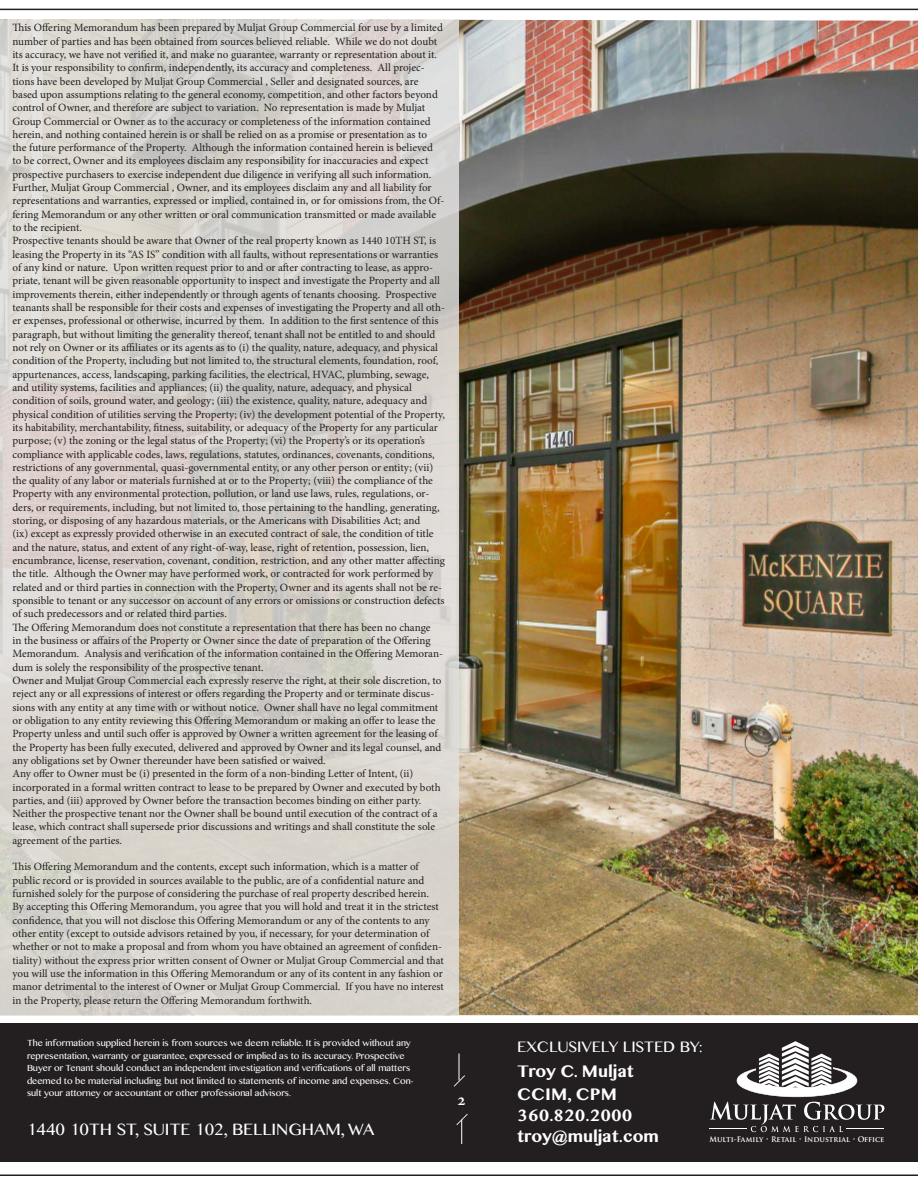
<style>
.page{position:relative;width:918px;height:1188px;background:#fff}
.page>*{position:absolute;margin:0;border:0;box-sizing:border-box;transform-origin:0 0}
.t1{font:700 19.5px/21.5px "Khmer MN";color:#fff}
.t2{font:19.5px "Khmer MN";color:#fff}
.t3{font:18px "Khmer MN";color:#fff}
.t4{font:700 16.5px "Adobe Hebrew";color:#fff}
.t5{font:11.1px/13.4px "Minion Pro";color:#231f20}
.t6{font:10.5px/12.6px "Khmer MN";color:#fff}
.t7{font:700 7.5px "Trajan Pro";color:#fff}
</style>
<div class="page">
<div style="left:0;top:1024px;width:918px;height:138px;background:#231f20"></div>
<hr style="left:0;top:1174px;width:918px;height:2px;background:#231f20">
<svg style="left:710px;top:1041px;width:174px;height:91px"></svg>
<svg style="left:453px;top:1054px;width:12px;height:33px"></svg>
<svg style="left:456px;top:1113px;width:12px;height:31px"></svg>
<hr style="left:0;top:9px;width:918px;height:1px;background:#231f20">
<img style="left:459px;top:19px;width:459px;height:996px">
<svg style="left:0;top:19px;width:459px;height:996px;fill:#d9d4cd"></svg>
<p class="t5" style="left:12px;top:21px;width:433px">This Offering Memorandum has been prepared by Muljat Group Commercial for use by a limited number of parties and has been obtained from sources believed reliable. While we do not doubt its accuracy, we have not verified it, and make no guarantee, warranty or representation about it.<br>It is your responsibility to confirm, independently, its accuracy and completeness. All projec&shy;tions have been developed by Muljat Group Commercial , Seller and designated sources, are based upon assumptions relating to the general economy, competition, and other factors beyond control of Owner, and therefore are subject to variation. No representation is made by Muljat Group Commercial or Owner as to the accuracy or completeness of the information contained herein, and nothing contained herein is or shall be relied on as a promise or presentation as to<br>the future performance of the Property. Although the information contained herein is believed to be correct, Owner and its employees disclaim any responsibility for inaccuracies and expect prospective purchasers to exercise independent due diligence in verifying all such information.<br>Further, Muljat Group Commercial , Owner, and its employees disclaim any and all liability for representations and warranties, expressed or implied, contained in, or for omissions from, the Of&shy;fering Memorandum or any other written or oral communication transmitted or made available to the recipient.</p>
<p class="t5" style="left:12px;top:234px;width:434px">Prospective tenants should be aware that Owner of the real property known as 1440 10TH ST, is leasing the Property in its “AS IS” condition with all faults, without representations or warranties of any kind or nature. Upon written request prior to and or after contracting to lease, as appro&shy;priate, tenant will be given reasonable opportunity to inspect and investigate the Property and all improvements therein, either independently or through agents of tenants choosing. Prospective teanants shall be responsible for their costs and expenses of investigating the Property and all oth&shy;er expenses, professional or otherwise, incurred by them. In addition to the first sentence of this paragraph, but without limiting the generality thereof, tenant shall not be entitled to and should not rely on Owner or its affiliates or its agents as to (i) the quality, nature, adequacy, and physical condition of the Property, including but not limited to, the structural elements, foundation, roof, appurtenances, access, landscaping, parking facilities, the electrical, HVAC, plumbing, sewage, and utility systems, facilities and appliances; (ii) the quality, nature, adequacy, and physical condition of soils, ground water, and geology; (iii) the existence, quality, nature, adequacy and physical condition of utilities serving the Property; (iv) the development potential of the Property, its habitability, merchantability, fitness, suitability, or adequacy of the Property for any particular purpose; (v) the zoning or the legal status of the Property; (vi) the Property’s or its operation’s compliance with applicable codes, laws, regulations, statutes, ordinances, covenants, conditions, restrictions of any governmental, quasi-governmental entity, or any other person or entity; (vii) the quality of any labor or materials furnished at or to the Property; (viii) the compliance of the Property with any environmental protection, pollution, or land use laws, rules, regulations, or&shy;ders, or requirements, including, but not limited to, those pertaining to the handling, generating, storing, or disposing of any hazardous materials, or the Americans with Disabilities Act; and<br>(ix) except as expressly provided otherwise in an executed contract of sale, the condition of title and the nature, status, and extent of any right-of-way, lease, right of retention, possession, lien, encumbrance, license, reservation, covenant, condition, restriction, and any other matter affecting the title. Although the Owner may have performed work, or contracted for work performed by related and or third parties in connection with the Property, Owner and its agents shall not be re&shy;sponsible to tenant or any successor on account of any errors or omissions or construction defects of such predecessors and or related third parties.</p>
<p class="t5" style="left:12px;top:621px;width:432px">The Offering Memorandum does not constitute a representation that there has been no change<br>in the business or affairs of the Property or Owner since the date of preparation of the Offering Memorandum. Analysis and verification of the information contained in the Offering Memoran&shy;dum is solely the responsibility of the prospective tenant.</p>
<p class="t5" style="left:12px;top:674px;width:430px">Owner and Muljat Group Commercial each expressly reserve the right, at their sole discretion, to reject any or all expressions of interest or offers regarding the Property and or terminate discus&shy;sions with any entity at any time with or without notice. Owner shall have no legal commitment or obligation to any entity reviewing this Offering Memorandum or making an offer to lease the Property unless and until such offer is approved by Owner a written agreement for the leasing of the Property has been fully executed, delivered and approved by Owner and its legal counsel, and any obligations set by Owner thereunder have been satisfied or waived.</p>
<p class="t5" style="left:12px;top:767px;width:430px">Any offer to Owner must be (i) presented in the form of a non-binding Letter of Intent, (ii) incorporated in a formal written contract to lease to be prepared by Owner and executed by both parties, and (iii) approved by Owner before the transaction becomes binding on either party.<br>Neither the prospective tenant nor the Owner shall be bound until execution of the contract of a lease, which contract shall supersede prior discussions and writings and shall constitute the sole agreement of the parties.</p>
<p class="t5" style="left:12px;top:860px;width:433px">This Offering Memorandum and the contents, except such information, which is a matter of public record or is provided in sources available to the public, are of a confidential nature and furnished solely for the purpose of considering the purchase of real property described herein.<br>By accepting this Offering Memorandum, you agree that you will hold and treat it in the strictest confidence, that you will not disclose this Offering Memorandum or any of the contents to any other entity (except to outside advisors retained by you, if necessary, for your determination of whether or not to make a proposal and from whom you have obtained an agreement of confiden&shy;tiality) without the express prior written consent of Owner or Muljat Group Commercial and that you will use the information in this Offering Memorandum or any of its content in any fashion or manor detrimental to the interest of Owner or Muljat Group Commercial. If you have no interest in the Property, please return the Offering Memorandum forthwith.</p>
<p class="t6" style="left:27px;top:1036px;width:388px">The information supplied herein is from sources we deem reliable. It is provided without any representation, warranty or guarantee, expressed or implied as to its accuracy. Prospective Buyer or Tenant should conduct an independent investigation and verifications of all matters deemed to be material including but not limited to statements of income and expenses. Con&shy;sult your attorney or accountant or other professional advisors.</p>
<h1 class="t2" style="left:27px;top:1117px;width:349px">1440 10TH ST, SUITE 102, BELLINGHAM, WA</h1>
<h3 class="t4" style="left:457px;top:1090px;width:10px">2</h3>
<h2 class="t3" style="left:517px;top:1035px;width:187px">EXCLUSIVELY LISTED BY:</h2>
<h1 class="t1" style="left:517px;top:1060px;width:143px">Troy C. Muljat<br>CCIM, CPM<br>360.820.2000 troy@muljat.com</h1>
<p class="t7" style="left:710px;top:1135px;width:176px">Multi-Family • Retail • Industrial • Office</p>
</div>
